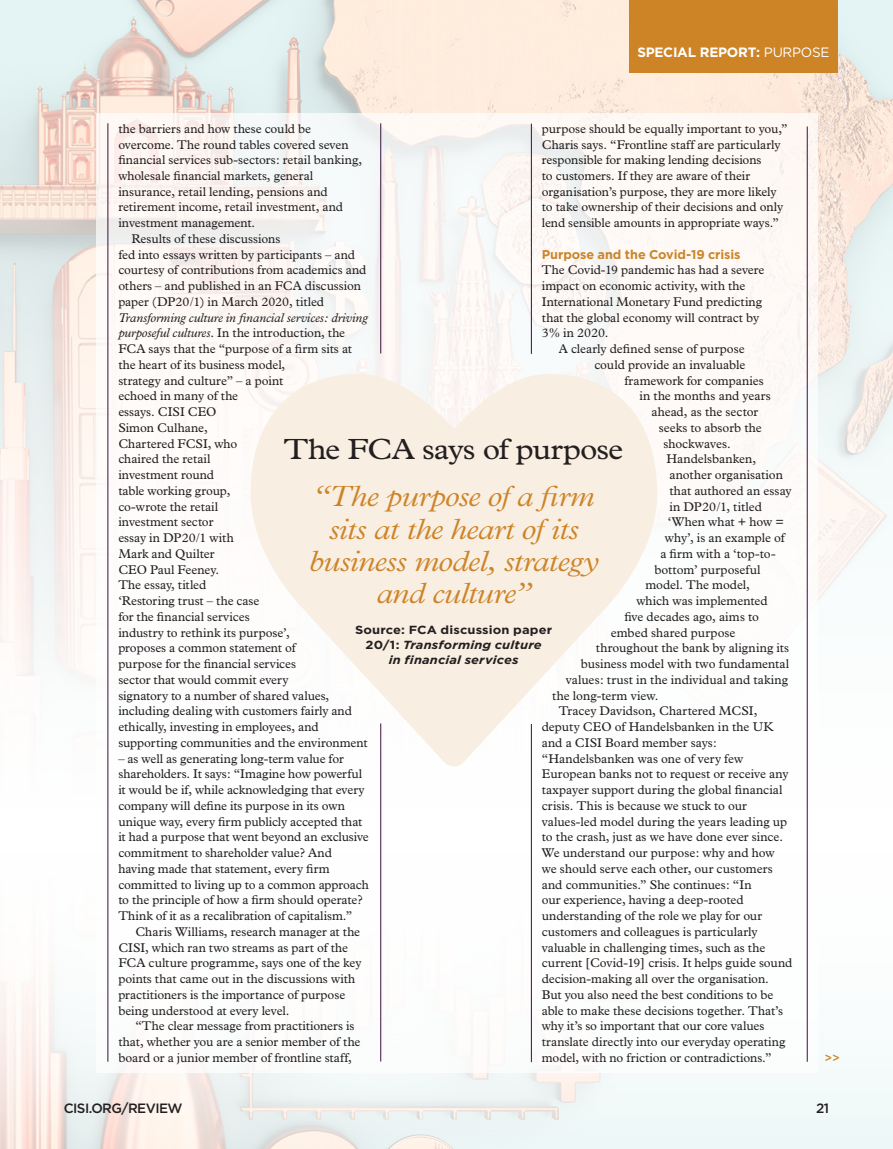
<style>
.page{position:relative;width:893px;height:1149px;background:#fff}
.page>*{position:absolute;margin:0;border:0;box-sizing:border-box;transform-origin:0 0}
.Experts_-_Body_copy{font:italic 300 29.4px/32.2px "Plantin";letter-spacing:-.025em;color:#cd8427;text-align:center;scale:1.1 1}
.Experts_-_Body_copy-2{font:29.4px "Plantin";letter-spacing:-.035em;color:#231f20;scale:1.1 1}
.t1{font:700 13.5px "Gotham";letter-spacing:-.02em;color:#fff}
.t2{font:500 13.5px "Gotham";letter-spacing:-.04em;color:#231f20}
.COPY{font:12.75px/15.8px "Plantin";color:#231f20}
.COPY-2{font:italic 12.75px "Plantin";letter-spacing:-.005em;color:#231f20}
.t3{font:500 12px "Gotham";color:#cd8427}
.Experts_-_Body_copy-3{font:italic 700 11.7px/14.7px "Gotham";letter-spacing:.01em;color:#231f20;text-align:center;scale:1.1 1}
.s1{font-weight:400}
.s2{font-style:italic}
.s3{font-family:"Gotham";font-weight:700;color:#cd8427}
.s4{font-style:normal}
</style>
<div class="page">
<img style="left:0;top:0;width:893px;height:1148px">
<div style="left:630px;top:0;width:208px;height:72px;background:#cd8427"></div>
<div style="left:97px;top:113px;width:721px;height:958px;background:#fff"></div>
<hr style="left:108px;top:123px;width:1px;height:938px;background:#3c103d">
<hr style="left:380px;top:123px;width:1px;height:230px;background:#3c103d">
<hr style="left:531px;top:124px;width:1px;height:230px;background:#3c103d">
<hr style="left:380px;top:723px;width:1px;height:338px;background:#3c103d">
<hr style="left:531px;top:723px;width:1px;height:338px;background:#3c103d">
<hr style="left:807px;top:126px;width:1px;height:935px;background:#3c103d">
<svg style="left:251px;top:374px;width:406px;height:392px;fill:#f8eee2"></svg>
<p class="t1" style="left:637px;top:44px;width:193px">SPECIAL REPORT: <span class="s1">PURPOSE</span></p>
<p class="COPY" style="left:118px;top:120px;width:194px">the barriers and how these could be</p>
<p class="COPY" style="left:118px;top:136px;width:232px">overcome. The round tables covered seven</p>
<p class="COPY" style="left:118px;top:152px;width:245px">financial services sub-sectors: retail banking,</p>
<p class="COPY" style="left:118px;top:168px;width:196px">wholesale financial markets, general</p>
<p class="COPY" style="left:118px;top:183px;width:211px">insurance, retail lending, pensions and</p>
<p class="COPY" style="left:118px;top:199px;width:226px">retirement income, retail investment, and</p>
<p class="COPY" style="left:118px;top:215px;width:138px">investment management.</p>
<p class="COPY" style="left:131px;top:230px;width:151px">Results of these discussions</p>
<p class="COPY" style="left:118px;top:246px;width:238px">fed into essays written by participants – and</p>
<p class="COPY" style="left:118px;top:262px;width:250px">courtesy of contributions from academics and</p>
<p class="COPY" style="left:118px;top:278px;width:244px">others – and published in an FCA discussion</p>
<p class="COPY" style="left:118px;top:293px;width:207px">paper (DP20/1) in March 2020, titled</p>
<p class="COPY-2" style="left:118px;top:310px;width:251px">Transforming culture in financial services: driving</p>
<p class="COPY" style="left:118px;top:325px;width:228px"><span class="s2">purposeful cultures</span>. In the introduction, the</p>
<p class="COPY" style="left:118px;top:341px;width:235px">FCA says that the “purpose of a firm sits at</p>
<p class="COPY" style="left:118px;top:356px;width:168px">the heart of its business model,</p>
<p class="COPY" style="left:118px;top:372px;width:166px">strategy and culture” – a point</p>
<p class="COPY" style="left:118px;top:388px;width:121px">echoed in many of the</p>
<p class="COPY" style="left:118px;top:404px;width:100px">essays. CISI CEO</p>
<p class="COPY" style="left:118px;top:419px;width:91px">Simon Culhane,</p>
<p class="COPY" style="left:118px;top:435px;width:121px">Chartered FCSI, who</p>
<p class="COPY" style="left:118px;top:451px;width:94px">chaired the retail</p>
<p class="COPY" style="left:118px;top:466px;width:97px">investment round</p>
<p class="COPY" style="left:118px;top:482px;width:114px">table working group,</p>
<p class="COPY" style="left:118px;top:498px;width:101px">co-wrote the retail</p>
<p class="COPY" style="left:118px;top:514px;width:97px">investment sector</p>
<p class="COPY" style="left:118px;top:529px;width:117px">essay in DP20/1 with</p>
<p class="COPY" style="left:118px;top:545px;width:98px">Mark and Quilter</p>
<p class="COPY" style="left:118px;top:561px;width:102px">CEO Paul Feeney.</p>
<p class="COPY" style="left:118px;top:577px;width:90px">The essay, titled</p>
<p class="COPY" style="left:118px;top:592px;width:143px">‘Restoring trust – the case</p>
<p class="COPY" style="left:118px;top:608px;width:133px">for the financial services</p>
<p class="COPY" style="left:118px;top:624px;width:173px">industry to rethink its purpose’,</p>
<p class="COPY" style="left:118px;top:640px;width:179px">proposes a common statement of</p>
<p class="COPY" style="left:118px;top:655px;width:179px">purpose for the financial services</p>
<p class="COPY" style="left:118px;top:671px;width:172px">sector that would commit every</p>
<p class="COPY" style="left:118px;top:687px;width:212px">signatory to a number of shared values,</p>
<p class="COPY" style="left:118px;top:702px;width:235px">including dealing with customers fairly and</p>
<p class="COPY" style="left:118px;top:718px;width:202px">ethically, investing in employees, and</p>
<p class="COPY" style="left:118px;top:734px;width:251px">supporting communities and the environment</p>
<p class="COPY" style="left:118px;top:750px;width:252px">– as well as generating long-term value for shareholders. It says: “Imagine how powerful it would be if, while acknowledging that every company will define its purpose in its own unique way, every firm publicly accepted that it had a purpose that went beyond an exclusive commitment to shareholder value? And having made that statement, every firm committed to living up to a common approach to the principle of how a firm should operate?<br>Think of it as a recalibration of capitalism.”</p>
<p class="COPY" style="left:118px;top:923px;width:245px;text-indent:17px">Charis Williams, research manager at the CISI, which ran two streams as part of the FCA culture programme, says one of the key points that came out in the discussions with practitioners is the importance of purpose being understood at every level.</p>
<p class="COPY" style="left:118px;top:1017px;width:244px;text-indent:17px">“The clear message from practitioners is that, whether you are a senior member of the board or a junior member of frontline staff,</p>
<p class="COPY" style="left:542px;top:120px;width:247px">purpose should be equally important to you,” Charis says. “Frontline staff are particularly responsible for making lending decisions<br>to customers. If they are aware of their organisation’s purpose, they are more likely to take ownership of their decisions and only lend sensible amounts in appropriate ways.”</p>
<p class="COPY" style="left:542px;top:246px;width:224px"><span class="s3">Purpose and the Covid-19 crisis </span>The Covid-19 pandemic has had a severe impact on economic activity, with the International Monetary Fund predicting that the global economy will contract by 3% in 2020.</p>
<p class="COPY" style="left:559px;top:341px;width:187px">A clearly defined sense of purpose</p>
<p class="COPY" style="left:594px;top:356px;width:152px">could provide an invaluable</p>
<p class="COPY" style="left:624px;top:372px;width:141px">framework for companies</p>
<p class="COPY" style="left:639px;top:388px;width:133px">in the months and years</p>
<p class="COPY" style="left:651px;top:404px;width:108px">ahead, as the sector</p>
<p class="COPY" style="left:659px;top:419px;width:105px">seeks to absorb the</p>
<p class="COPY" style="left:663px;top:435px;width:69px">shockwaves.</p>
<p class="COPY" style="left:666px;top:451px;width:91px">Handelsbanken,</p>
<p class="COPY" style="left:669px;top:466px;width:115px">another organisation</p>
<p class="COPY" style="left:669px;top:482px;width:124px">that authored an essay</p>
<p class="COPY" style="left:669px;top:498px;width:94px">in DP20/1, titled</p>
<p class="COPY" style="left:668px;top:514px;width:118px">‘When what + how =</p>
<p class="COPY" style="left:665px;top:529px;width:121px">why’, is an example of</p>
<p class="COPY" style="left:660px;top:545px;width:117px">a firm with a ‘top-to-</p>
<p class="COPY" style="left:654px;top:561px;width:108px">bottom’ purposeful</p>
<p class="COPY" style="left:645px;top:577px;width:106px">model. The model,</p>
<p class="COPY" style="left:636px;top:592px;width:133px">which was implemented</p>
<p class="COPY" style="left:624px;top:608px;width:136px">five decades ago, aims to</p>
<p class="COPY" style="left:611px;top:624px;width:126px">embed shared purpose</p>
<p class="COPY" style="left:596px;top:640px;width:195px">throughout the bank by aligning its</p>
<p class="COPY" style="left:581px;top:655px;width:210px">business model with two fundamental</p>
<p class="COPY" style="left:566px;top:671px;width:224px">values: trust in the individual and taking</p>
<p class="COPY" style="left:552px;top:687px;width:108px">the long-term view.</p>
<p class="COPY" style="left:542px;top:702px;width:252px;text-indent:17px">Tracey Davidson, Chartered MCSI, deputy CEO of Handelsbanken in the UK and a CISI Board member says: “Handelsbanken was one of very few European banks not to request or receive any taxpayer support during the global financial crisis. This is because we stuck to our values-led model during the years leading up to the crash, just as we have done ever since.<br>We understand our purpose: why and how we should serve each other, our customers and communities.” She continues: “In<br>our experience, having a deep-rooted understanding of the role we play for our customers and colleagues is particularly valuable in challenging times, such as the current [Covid-19] crisis. It helps guide sound decision-making all over the organisation.<br>But you also need the best conditions to be able to make these decisions together. That’s why it’s so important that our core values translate directly into our everyday operating model, with no friction or contradictions.”</p>
<p class="Experts_-_Body_copy-2" style="left:284px;top:432px;width:310px">The FCA says of purpose</p>
<p class="Experts_-_Body_copy" style="left:309px;top:481px;width:265px">“The purpose of a firm sits at the heart of its business model, strategy and culture”</p>
<p class="Experts_-_Body_copy-3" style="left:355px;top:622px;width:181px"><span class="s4">Source: FCA discussion paper<br>20/1:</span> Transforming culture<br>in financial services</p>
<p class="t3" style="left:824px;top:1051px;width:17px">&gt;&gt;</p>
<p class="t2" style="left:64px;top:1100px;width:120px">CISI.ORG/REVIEW</p>
<p class="t2" style="left:816px;top:1100px;width:15px">21</p>
</div>
